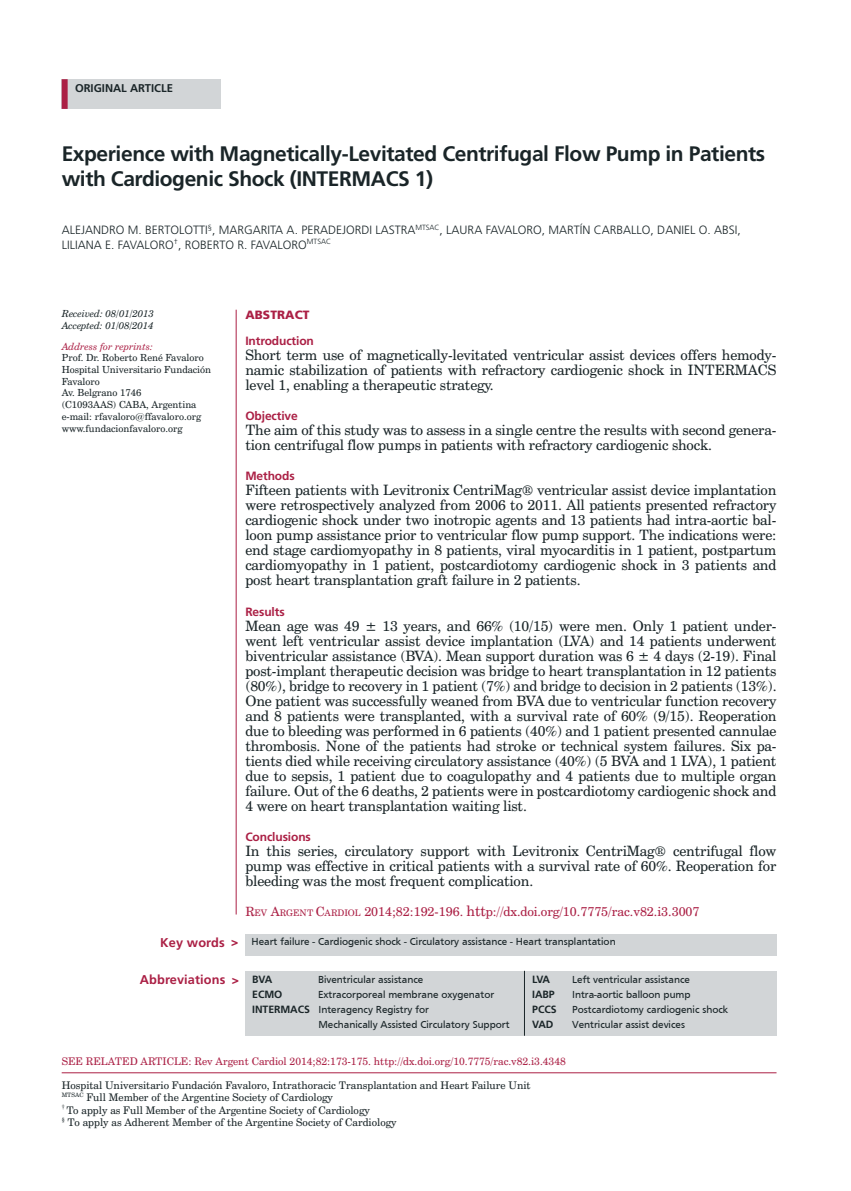
<style>
.page{position:relative;width:851px;height:1191px;background:#fff}
.page>*{position:absolute;margin:0;border:0;box-sizing:border-box;transform-origin:0 0}
.t1{font:700 21px/25.2px "Frutiger LT Std";letter-spacing:-.02em;color:#1a2528}
.t2{font:14.25px/15px "Century Schoolbook BT";letter-spacing:-.01em;color:#1a2528;text-align:justify}
.t3{font:12.75px "Century Schoolbook BT";color:#ab2045}
.t4{font:700 12.75px "Frutiger LT Std";letter-spacing:.01em;color:#ab2045}
.t5{font:300 12px "Frutiger LT Std";color:#1a2528}
.t6{font:700 12px "Frutiger LT Std";letter-spacing:-.01em;color:#ab2045}
.t7{font:12px "Frutiger Black B";letter-spacing:.01em;color:#ab2045}
.t8{font:700 11.25px "Frutiger LT Std";color:#1a2528}
.t9{font:10.5px/15px "Frutiger";color:#1a2528}
.t10{font:10.5px/12.6px "Century Schoolbook BT";color:#1a2528}
.t11{font:10.5px "Century Schoolbook BT";color:#ab2045}
.t12{font:700 10.5px "Frutiger LT Std";letter-spacing:-.01em;color:#1a2528}
.t13{font:9.75px/11.7px "Century Schoolbook BT";color:#1a2528}
.t14{font:italic 9.75px/11.7px "Century Schoolbook BT";color:#1a2528}
.t15{font:italic 9.75px "Century Schoolbook BT";color:#ab2045}
.t16{font:300 7.5px "Frutiger LT Std";color:#1a2528}
.s1{font-size:9px}
.s2{font-style:inherit}
.s3{font-size:14.25px}
.s4{font-family:"Frutiger LT Std";font-weight:700;font-size:12.75px;color:#ab2045}
.s5{font-family:"Frutiger LT Std";font-weight:900;font-size:12px;color:#ab2045}
.s6{font-weight:900;font-size:12px}
.s7{font-size:10.5px;color:#1a2528}
.s8{font-family:"Frutiger LT Std";font-weight:700}
</style>
<div class="page">
<div style="left:62px;top:79px;width:159px;height:30px;background:#d2d5d7"></div>
<div style="left:62px;top:79px;width:6px;height:30px;background:#ab2045"></div>
<hr style="left:236px;top:310px;width:1px;height:604px;background:#ab2045">
<hr style="left:62px;top:1072px;width:714px;height:1px;background:#ab2045">
<div style="left:245px;top:933px;width:531px;height:22px;background:#d2d5d7"></div>
<div style="left:245px;top:970px;width:531px;height:65px;background:#d2d5d7"></div>
<hr style="left:524px;top:970px;width:1px;height:65px;background:#1a2528">
<p class="t8" style="left:75px;top:81px;width:34px">ORIGINAL</p>
<p class="t8" style="left:130px;top:81px;width:7px">ARTI</p>
<p class="t8" style="left:154px;top:81px;width:14px">CLE</p>
<h1 class="t1" style="left:62px;top:141px;width:705px">Experience with Magnetically-Levitated Centrifugal Flow Pump in Patients with Cardiogenic Shock (INTER</h1>
<h1 class="t1" style="left:351px;top:166px;width:83px">MACS 1)</h1>
<p class="t5" style="left:62px;top:223px;width:48px">ALEJANDRO</p>
<p class="t5" style="left:128px;top:223px;width:25px">M. BERTOLOTTI</p>
<p class="t5" style="left:208px;top:223px;width:19px"><sup>§</sup>, MARGARITA</p>
<p class="t5" style="left:286px;top:223px;width:23px">A. PERADE</p>
<p class="t5" style="left:342px;top:223px;width:12px">JORDI</p>
<p class="t5" style="left:375px;top:223px;width:8px">LASTRA</p>
<p class="t16" style="left:415px;top:223px;width:6px">MTSAC</p>
<p class="t5" style="left:439px;top:223px;width:74px">, LA URA FAVALORO</p>
<p class="t5" style="left:541px;top:223px;width:16px">, MART</p>
<p class="t5" style="left:580px;top:223px;width:22px">ÍN CARBALLO</p>
<p class="t5" style="left:650px;top:223px;width:70px">, DANIEL O. ABSI</p>
<p class="t5" style="left:737px;top:223px;width:5px">,</p>
<p class="t5" style="left:62px;top:238px;width:6px">LILIA</p>
<p class="t5" style="left:86px;top:238px;width:60px">NA E . FAVALORO</p>
<p class="t5" style="left:174px;top:238px;width:19px"><sup>†</sup>, ROBERTO</p>
<p class="t5" style="left:237px;top:238px;width:41px">R . FAVALORO</p>
<p class="t16" style="left:307px;top:237px;width:6px">MTSAC</p>
<p class="t14" style="left:62px;top:307px;width:93px">Received: 08/01/2013<br>Accepted: 01/08/2014</p>
<p class="t15" style="left:62px;top:340px;width:93px">Address for reprints:</p>
<p class="t13" style="left:62px;top:352px;width:151px">Prof. Dr. Roberto René Favaloro<br>Hospital Universitario Fundación<br>Favaloro<br>Av. Belgrano 1746<br>(C1093AAS) CABA, Argentina e-mail: rfavaloro@ffavaloro.org www.fundacionfavaloro.org</p>
<p class="t7" style="left:245px;top:307px;width:66px">ABSTRACT</p>
<p class="t6" style="left:245px;top:333px;width:70px">Introduction</p>
<p class="t2" style="left:245px;top:347px;width:532px">Short term use of magnetically-levitated ventricular assist devices offers hemody&shy;namic stabilization of patients with refractory cardiogenic shock in INTERMACS level 1, enabling a therapeutic strategy.</p>
<p class="t6" style="left:245px;top:408px;width:54px">Objective</p>
<p class="t2" style="left:245px;top:422px;width:532px">The aim of this study was to assess in a single centre the results with second genera&shy;tion centrifugal flow pumps in patients with refractory cardiogenic shock.</p>
<p class="t6" style="left:245px;top:469px;width:51px">Methods</p>
<p class="t2" style="left:245px;top:482px;width:532px">Fifteen patients with Levitronix CentriMag® ventricular assist device implantation were retrospectively analyzed from 2006 to 2011. All patients presented refractory cardiogenic shock under two inotropic agents and 13 patients had intra-aortic bal&shy;loon pump assistance prior to ventricular flow pump support. The indications were: end stage cardiomyopathy in 8 patients, viral myocarditis in 1 patient, postpartum cardiomyopathy in 1 patient, postcardiotomy cardiogenic shock in 3 patients and post heart transplantation graft failure in 2 patients.</p>
<p class="t6" style="left:245px;top:604px;width:41px">Results</p>
<p class="t2" style="left:245px;top:618px;width:532px">Mean age was 49 ± 13 years, and 66% (10/15) were men. Only 1 patient under&shy;went left ventricular assist device implantation (LVA) and 14 patients underwent biventricular assistance (BVA). Mean support duration was 6 ± 4 days (2-19). Final post-implant therapeutic decision was bridge to heart transplantation in 12 patients (80%), bridge to recovery in 1 patient (7%) and bridge to decision in 2 patients (13%).<br>One patient was successfully weaned from BVA due to ventricular function recovery and 8 patients were transplanted, with a survival rate of 60% (9/15). Reoperation due to bleeding was performed in 6 patients (40%) and 1 patient presented cannulae thrombosis. None of the patients had stroke or technical system failures. Six pa&shy;tients died while receiving circulatory assistance (40%) (5 BVA and 1 LVA), 1 patient due to sepsis, 1 patient due to coagulopathy and 4 patients due to multiple organ failure. Out of the 6 deaths, 2 patients were in postcardiotomy cardiogenic shock and 4 were on heart transplantation waiting list.</p>
<p class="t6" style="left:245px;top:829px;width:67px">Conclusions</p>
<p class="t2" style="left:245px;top:843px;width:532px">In this series, circulatory support with Levitronix CentriMag® centrifugal flow pump was effective in critical patients with a survival rate of 60%. Reoperation for bleeding was the most frequent complication.</p>
<p class="t3" style="left:245px;top:903px;width:455px">R<span class="s1">EV</span> <span class="s2">A</span><span class="s1">RGENT</span> <span class="s2">C</span><span class="s1">ARDIOL</span> 2014;82:192-196. <span class="s3">htt</span>p://dx.doi.org/10.7775/rac.v82.i3.3007</p>
<p class="t9" style="left:160px;top:934px;width:457px"><span class="s4">Key words</span> <span class="s5">&gt;</span> Heart failure - Cardiogenic shock - Circulatory assistance - Heart transplantation</p>
<p class="t4" style="left:140px;top:972px;width:134px">Abbreviations <span class="s6">&gt;</span> <span class="s7">BVA</span></p>
<p class="t9" style="left:318px;top:972px;width:107px">Biventricular assistance</p>
<p class="t12" style="left:252px;top:988px;width:32px">ECMO</p>
<p class="t9" style="left:318px;top:987px;width:178px">Extracorporeal membrane oxygenator</p>
<p class="t12" style="left:252px;top:1003px;width:7px">INTER</p>
<p class="t9" style="left:318px;top:1002px;width:192px;text-indent:-38px"><span class="s8">MACS</span> Interagency Registry for<br>Mechanically Assisted Circulatory Support</p>
<p class="t12" style="left:532px;top:973px;width:19px">LVA</p>
<p class="t9" style="left:572px;top:972px;width:119px">Left ventricular assistance</p>
<p class="t12" style="left:532px;top:988px;width:24px">IABP</p>
<p class="t9" style="left:572px;top:987px;width:120px">Intra-aortic balloon pump</p>
<p class="t12" style="left:532px;top:1003px;width:26px">PCCS</p>
<p class="t9" style="left:572px;top:1002px;width:158px">Postcardiotomy cardiogenic shock</p>
<p class="t12" style="left:532px;top:1018px;width:23px">VAD</p>
<p class="t9" style="left:572px;top:1017px;width:114px">Ventricular assist devices</p>
<p class="t11" style="left:62px;top:1055px;width:505px">SEE RELATED ARTICLE: Rev Argent Cardiol 2014;82:173-175. http://dx.doi.org/10.7775/rac.v82.i3.4348</p>
<p class="t10" style="left:62px;top:1078px;width:470px">Hospital Universitario Fundación Favaloro, Intrathoracic Transplantation and Heart Failure Unit <sup>MTSAC</sup> Full Member of the Argentine Society of Cardiology<br><sup>†</sup> To apply as Full Member of the Argentine Society of Cardiology<br><sup>§</sup> To apply as Adherent Member of the Argentine Society of Cardiology</p>
</div>
